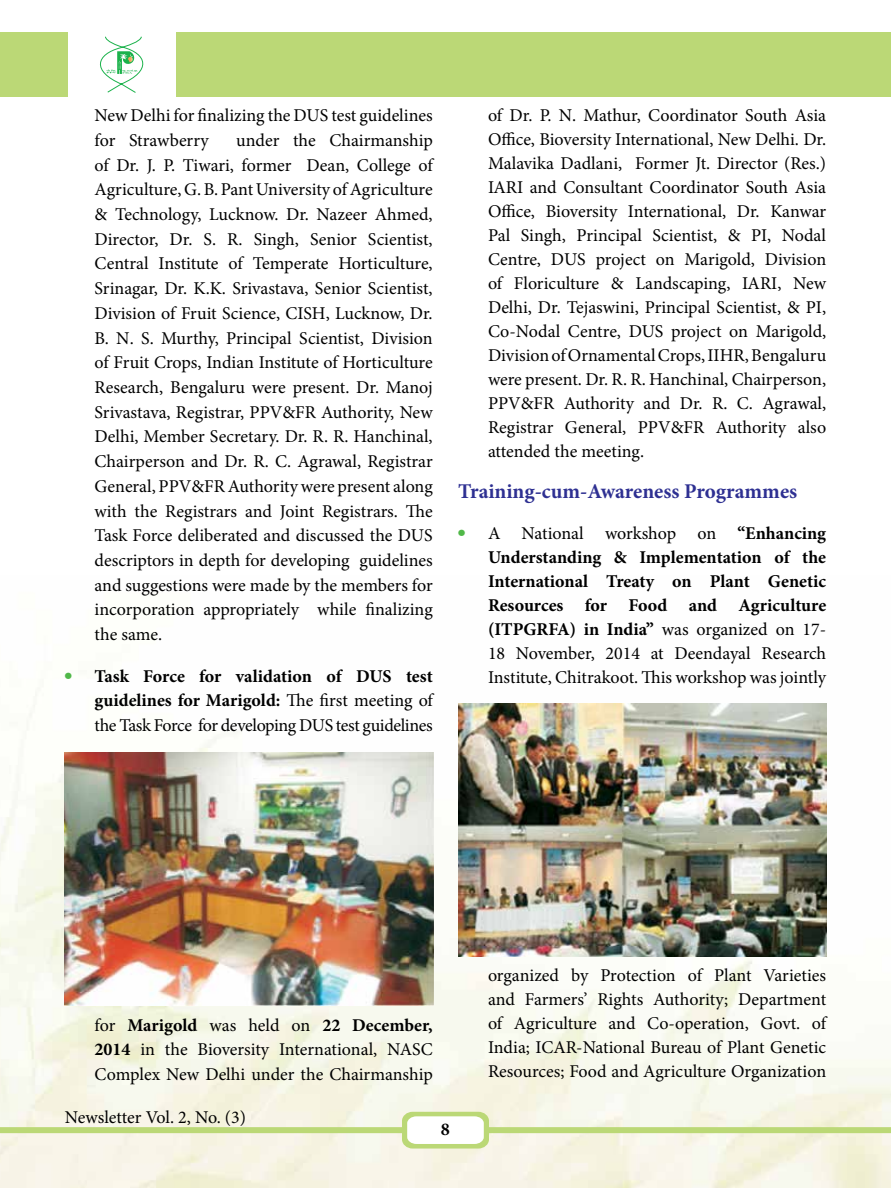
<style>
.page{position:relative;width:891px;height:1188px;background:#fff}
.page>*{position:absolute;margin:0;border:0;box-sizing:border-box;transform-origin:0 0}
.t1{font:700 21px "Minion Pro";color:#2e3092}
.t2{font:18px/24.8px "Minion Pro";letter-spacing:-.005em;color:#000;text-align:justify}
.t3{font:700 18px/24px "Minion Pro";letter-spacing:-.005em;color:#000;text-align:justify}
.s1{font-weight:700}
.s2{font-weight:400}
</style>
<div class="page">
<img style="left:0;top:688px;width:891px;height:500px">
<div style="left:0;top:32px;width:67px;height:65px;background:#bbd876"></div>
<div style="left:177px;top:32px;width:714px;height:65px;background:#bbd876"></div>
<svg style="left:0;top:1112px;width:891px;height:37px"></svg>
<svg style="left:100px;top:36px;width:44px;height:57px"></svg>
<img style="left:65px;top:753px;width:369px;height:253px">
<img style="left:458px;top:704px;width:368px;height:253px">
<p class="t2" style="left:95px;top:103px;width:340px">New Delhi for finalizing the DUS test guidelines for Strawberry</p>
<p class="t2" style="left:95px;top:128px;width:340px;text-indent:142px">under the Chairmanship of Dr. J. P. Tiwari, former Dean, College of Agriculture, G. B. Pant University of Agriculture &amp; Technology, Lucknow. Dr. Nazeer Ahmed, Director, Dr. S. R. Singh, Senior Scientist, Central Institute of Temperate Horticulture, Srinagar, Dr. K.K. Srivastava, Senior Scientist, Division of Fruit Science, CISH, Lucknow, Dr.<br>B. N. S. Murthy, Principal Scientist, Division of Fruit Crops, Indian Institute of Horticulture Research, Bengaluru were present. Dr. Manoj Srivastava, Registrar, PPV&amp;FR Authority, New Delhi, Member Secretary. Dr. R. R. Hanchinal, Chairperson and Dr. R. C. Agrawal, Registrar General, PPV&amp;FR Authority were present along with the Registrars and Joint Registrars. The Task Force deliberated and discussed the DUS descriptors in depth for developing guidelines and suggestions were made by the members for incorporation appropriately while finalizing the same.</p>
<p class="t2" style="left:95px;top:664px;width:340px;text-indent:-30px"><sup>●</sup> <span class="s1">Task Force for validation of DUS test guidelines for Marigold:</span> The first meeting of the Task Force for developing DUS test guidelines</p>
<p class="t2" style="left:488px;top:103px;width:340px;line-height:24px">of Dr. P. N. Mathur, Coordinator South Asia Office, Bioversity International, New Delhi. Dr.<br>Malavika Dadlani, Former Jt. Director (Res.)<br>IARI and Consultant Coordinator South Asia Office, Bioversity International, Dr. Kanwar Pal Singh, Principal Scientist, &amp; PI, Nodal Centre, DUS project on Marigold, Division of Floriculture &amp; Landscaping, IARI, New Delhi, Dr. Tejaswini, Principal Scientist, &amp; PI, Co-Nodal Centre, DUS project on Marigold, Division of Ornamental Crops, IIHR, Bengaluru were present. Dr. R. R. Hanchinal, Chairperson, PPV&amp;FR Authority and Dr. R. C. Agrawal, Registrar General, PPV&amp;FR Authority also attended the meeting.</p>
<p class="t1" style="left:458px;top:477px;width:340px">Training-cum-Awareness Programmes</p>
<p class="t3" style="left:488px;top:521px;width:340px;text-indent:-30px"><sup>●</sup> <span class="s2">A National workshop on</span> “Enhancing Understanding &amp; Implementation of the International Treaty on Plant Genetic Resources for Food and Agriculture (ITPGRFA) in India” <span class="s2">was organized on 17- 18 November, 2014 at Deendayal Research Institute, Chitrakoot. This workshop was jointly</span></p>
<p class="t2" style="left:95px;top:1013px;width:340px">for <span class="s1">Marigold</span> was held on <span class="s1">22 December, 2014</span> in the Bioversity International, NASC Complex New Delhi under the Chairmanship</p>
<p class="t2" style="left:65px;top:1105px;width:183px">Newsletter Vol. 2, No. (3)</p>
<p class="t3" style="left:441px;top:1117px;width:10px">8</p>
<p class="t2" style="left:488px;top:963px;width:340px;line-height:24px">organized by Protection of Plant Varieties and Farmers’ Rights Authority; Department of Agriculture and Co-operation, Govt. of India; ICAR-National Bureau of Plant Genetic Resources; Food and Agriculture Organization</p>
</div>
